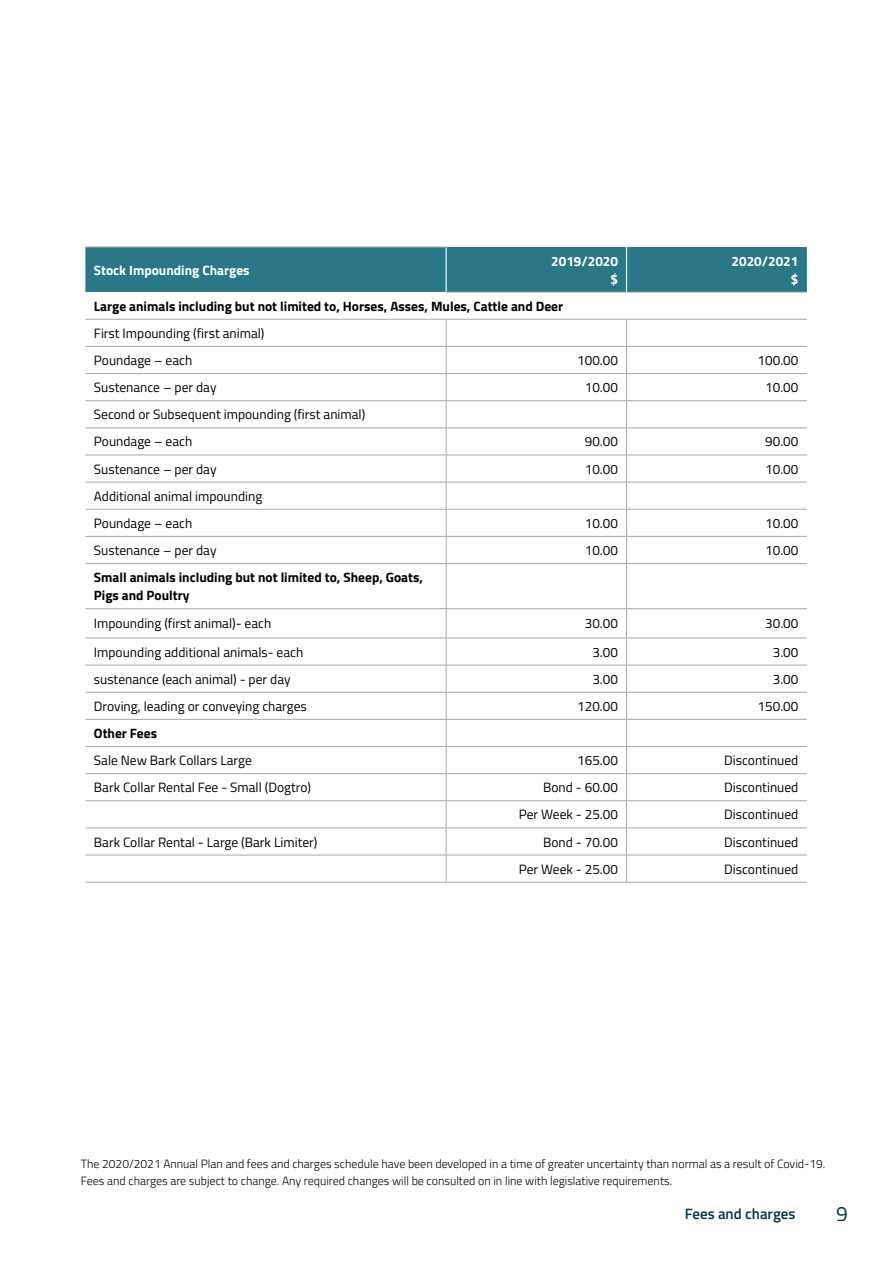
<style>
.page{position:relative;width:893px;height:1263px;background:#fff}
.page>*{position:absolute;margin:0;border:0;box-sizing:border-box;transform-origin:0 0}
.t1{font:21px "Titillium";color:#003846}
.t2{font:600 15px "Titillium";color:#003846}
.t3{font:13.5px/27.2px "Titillium";color:#000}
.t4{font:700 13.5px/18px "Titillium";color:#000}
.t5{font:700 13.5px/18px "Titillium";color:#fff;text-align:right}
.t6{font:300 12px/16.5px "Titillium";color:#000}
</style>
<div class="page">
<div style="left:85px;top:247px;width:722px;height:45px;background:#297787"></div>
<svg style="left:85px;top:292px;width:722px;height:590px"></svg>
<svg style="left:85px;top:428px;width:1px;height:27px"></svg>
<hr style="left:446px;top:292px;width:180px;height:1px;background:#a7a9ac">
<hr style="left:626px;top:292px;width:181px;height:1px;background:#a7a9ac">
<hr style="left:446px;top:455px;width:180px;height:1px;background:#a7a9ac">
<hr style="left:626px;top:455px;width:181px;height:1px;background:#a7a9ac">
<hr style="left:85px;top:455px;width:361px;height:1px;background:#a7a9ac">
<hr style="left:85px;top:482px;width:361px;height:1px;background:#a7a9ac">
<hr style="left:85px;top:509px;width:361px;height:1px;background:#a7a9ac">
<hr style="left:446px;top:509px;width:180px;height:1px;background:#a7a9ac">
<hr style="left:626px;top:509px;width:181px;height:1px;background:#a7a9ac">
<hr style="left:85px;top:536px;width:361px;height:1px;background:#a7a9ac">
<hr style="left:446px;top:536px;width:180px;height:1px;background:#a7a9ac">
<hr style="left:626px;top:536px;width:181px;height:1px;background:#a7a9ac">
<hr style="left:85px;top:563px;width:361px;height:1px;background:#a7a9ac">
<hr style="left:446px;top:563px;width:180px;height:1px;background:#a7a9ac">
<hr style="left:626px;top:563px;width:181px;height:1px;background:#a7a9ac">
<hr style="left:85px;top:608px;width:361px;height:1px;background:#a7a9ac">
<hr style="left:446px;top:608px;width:180px;height:1px;background:#a7a9ac">
<hr style="left:626px;top:608px;width:181px;height:1px;background:#a7a9ac">
<hr style="left:85px;top:638px;width:361px;height:1px;background:#a7a9ac">
<hr style="left:446px;top:638px;width:180px;height:1px;background:#a7a9ac">
<hr style="left:626px;top:638px;width:181px;height:1px;background:#a7a9ac">
<hr style="left:85px;top:665px;width:361px;height:1px;background:#a7a9ac">
<hr style="left:446px;top:665px;width:180px;height:1px;background:#a7a9ac">
<hr style="left:626px;top:665px;width:181px;height:1px;background:#a7a9ac">
<hr style="left:85px;top:692px;width:361px;height:1px;background:#a7a9ac">
<hr style="left:446px;top:692px;width:180px;height:1px;background:#a7a9ac">
<hr style="left:626px;top:692px;width:181px;height:1px;background:#a7a9ac">
<hr style="left:85px;top:746px;width:361px;height:1px;background:#a7a9ac">
<hr style="left:446px;top:746px;width:180px;height:1px;background:#a7a9ac">
<hr style="left:626px;top:746px;width:181px;height:1px;background:#a7a9ac">
<hr style="left:85px;top:773px;width:361px;height:1px;background:#a7a9ac">
<hr style="left:446px;top:773px;width:180px;height:1px;background:#a7a9ac">
<hr style="left:626px;top:773px;width:181px;height:1px;background:#a7a9ac">
<hr style="left:85px;top:800px;width:361px;height:1px;background:#a7a9ac">
<hr style="left:446px;top:800px;width:180px;height:1px;background:#a7a9ac">
<hr style="left:626px;top:800px;width:181px;height:1px;background:#a7a9ac">
<hr style="left:85px;top:827px;width:361px;height:1px;background:#a7a9ac">
<hr style="left:446px;top:827px;width:180px;height:1px;background:#a7a9ac">
<hr style="left:626px;top:827px;width:181px;height:1px;background:#a7a9ac">
<hr style="left:85px;top:855px;width:361px;height:1px;background:#a7a9ac">
<hr style="left:446px;top:855px;width:180px;height:1px;background:#a7a9ac">
<hr style="left:626px;top:855px;width:181px;height:1px;background:#a7a9ac">
<hr style="left:85px;top:882px;width:361px;height:1px;background:#a7a9ac">
<hr style="left:446px;top:882px;width:180px;height:1px;background:#a7a9ac">
<hr style="left:626px;top:882px;width:181px;height:1px;background:#a7a9ac">
<hr style="left:85px;top:319px;width:361px;height:1px;background:#a7a9ac">
<hr style="left:446px;top:319px;width:180px;height:1px;background:#a7a9ac">
<hr style="left:626px;top:319px;width:181px;height:1px;background:#a7a9ac">
<hr style="left:85px;top:346px;width:361px;height:1px;background:#a7a9ac">
<hr style="left:446px;top:346px;width:180px;height:1px;background:#a7a9ac">
<hr style="left:626px;top:346px;width:181px;height:1px;background:#a7a9ac">
<hr style="left:85px;top:373px;width:361px;height:1px;background:#a7a9ac">
<hr style="left:446px;top:373px;width:180px;height:1px;background:#a7a9ac">
<hr style="left:626px;top:373px;width:181px;height:1px;background:#a7a9ac">
<hr style="left:85px;top:400px;width:361px;height:1px;background:#a7a9ac">
<hr style="left:446px;top:400px;width:180px;height:1px;background:#a7a9ac">
<hr style="left:626px;top:400px;width:181px;height:1px;background:#a7a9ac">
<hr style="left:85px;top:427px;width:361px;height:1px;background:#a7a9ac">
<hr style="left:446px;top:427px;width:180px;height:1px;background:#a7a9ac">
<hr style="left:626px;top:427px;width:181px;height:1px;background:#a7a9ac">
<hr style="left:446px;top:247px;width:1px;height:45px;background:#fff">
<hr style="left:85px;top:247px;width:362px;height:1px;background:#a7a9ac">
<svg style="left:446px;top:320px;width:1px;height:243px"></svg>
<hr style="left:446px;top:564px;width:1px;height:44px;background:#a7a9ac">
<svg style="left:446px;top:609px;width:1px;height:273px"></svg>
<hr style="left:85px;top:719px;width:361px;height:1px;background:#a7a9ac">
<hr style="left:446px;top:482px;width:180px;height:1px;background:#a7a9ac">
<hr style="left:626px;top:482px;width:181px;height:1px;background:#a7a9ac">
<svg style="left:626px;top:320px;width:1px;height:243px"></svg>
<hr style="left:626px;top:564px;width:1px;height:44px;background:#a7a9ac">
<svg style="left:626px;top:609px;width:1px;height:273px"></svg>
<hr style="left:626px;top:247px;width:1px;height:45px;background:#fff">
<hr style="left:446px;top:719px;width:180px;height:1px;background:#a7a9ac">
<hr style="left:626px;top:719px;width:181px;height:1px;background:#a7a9ac">
<p class="t5" style="left:94px;top:260px;width:157px">Stock Impounding Charges</p>
<p class="t5" style="left:551px;top:251px;width:68px">2019/2020 $</p>
<p class="t5" style="left:732px;top:251px;width:68px">2020/2021 $</p>
<p class="t4" style="left:94px;top:296px;width:471px">Large animals including but not limited to, Horses, Asses, Mules, Cattle and Deer</p>
<p class="t3" style="left:94px;top:319px;width:172px">First Impounding (first animal)<br>Poundage – each</p>
<p class="t3" style="left:577px;top:346px;width:42px">100.00</p>
<p class="t3" style="left:758px;top:346px;width:42px">100.00</p>
<p class="t3" style="left:94px;top:373px;width:124px">Sustenance – per day</p>
<p class="t3" style="left:585px;top:373px;width:35px">10.00</p>
<p class="t3" style="left:765px;top:373px;width:35px">10.00</p>
<p class="t3" style="left:94px;top:400px;width:273px">Second or Subsequent impounding (first animal)<br>Poundage – each</p>
<p class="t3" style="left:585px;top:427px;width:35px">90.00</p>
<p class="t3" style="left:765px;top:427px;width:35px">90.00</p>
<p class="t3" style="left:94px;top:455px;width:124px">Sustenance – per day</p>
<p class="t3" style="left:585px;top:455px;width:35px">10.00</p>
<p class="t3" style="left:765px;top:455px;width:35px">10.00</p>
<p class="t3" style="left:94px;top:482px;width:170px">Additional animal impounding<br>Poundage – each</p>
<p class="t3" style="left:585px;top:509px;width:35px">10.00</p>
<p class="t3" style="left:765px;top:509px;width:35px">10.00</p>
<p class="t3" style="left:94px;top:536px;width:124px">Sustenance – per day</p>
<p class="t3" style="left:585px;top:536px;width:35px">10.00</p>
<p class="t3" style="left:765px;top:536px;width:35px">10.00</p>
<p class="t4" style="left:94px;top:568px;width:331px">Small animals including but not limited to, Sheep, Goats,<br>Pigs and Poultry</p>
<p class="t3" style="left:94px;top:609px;width:179px">Impounding (first animal)- each</p>
<p class="t3" style="left:585px;top:609px;width:35px">30.00</p>
<p class="t3" style="left:765px;top:609px;width:35px">30.00</p>
<p class="t3" style="left:94px;top:638px;width:211px">Impounding additional animals- each</p>
<p class="t3" style="left:592px;top:638px;width:27px">3.00</p>
<p class="t3" style="left:773px;top:638px;width:27px">3.00</p>
<p class="t3" style="left:94px;top:665px;width:198px">sustenance (each animal) - per day</p>
<p class="t3" style="left:592px;top:665px;width:27px">3.00</p>
<p class="t3" style="left:773px;top:665px;width:27px">3.00</p>
<p class="t3" style="left:94px;top:692px;width:214px">Droving, leading or conveying charges</p>
<p class="t3" style="left:577px;top:692px;width:42px">120.00</p>
<p class="t3" style="left:758px;top:692px;width:42px">150.00</p>
<p class="t4" style="left:94px;top:724px;width:65px">Other Fees</p>
<p class="t3" style="left:94px;top:746px;width:160px">Sale New Bark Collars Large</p>
<p class="t3" style="left:577px;top:746px;width:42px">165.00</p>
<p class="t3" style="left:724px;top:746px;width:76px">Discontinued</p>
<p class="t3" style="left:94px;top:773px;width:218px">Bark Collar Rental Fee - Small (Dogtro)</p>
<p class="t3" style="left:543px;top:773px;width:76px">Bond - 60.00</p>
<p class="t3" style="left:724px;top:773px;width:76px">Discontinued</p>
<p class="t3" style="left:519px;top:800px;width:101px">Per Week - 25.00</p>
<p class="t3" style="left:724px;top:800px;width:76px">Discontinued</p>
<p class="t3" style="left:94px;top:828px;width:225px">Bark Collar Rental - Large (Bark Limiter)</p>
<p class="t3" style="left:543px;top:828px;width:76px">Bond - 70.00</p>
<p class="t3" style="left:724px;top:828px;width:76px">Discontinued</p>
<p class="t3" style="left:519px;top:855px;width:101px">Per Week - 25.00</p>
<p class="t3" style="left:724px;top:855px;width:76px">Discontinued</p>
<p class="t6" style="left:81px;top:1155px;width:746px">The 2020/2021 Annual Plan and fees and charges schedule have been developed in a time of greater uncertainty than normal as a result of Covid-19.<br>Fees and charges are subject to change. Any required changes will be consulted on in line with legislative requirements.</p>
<p class="t2" style="left:685px;top:1202px;width:112px">Fees and charges</p>
<h1 class="t1" style="left:836px;top:1198px;width:13px">9</h1>
</div>
